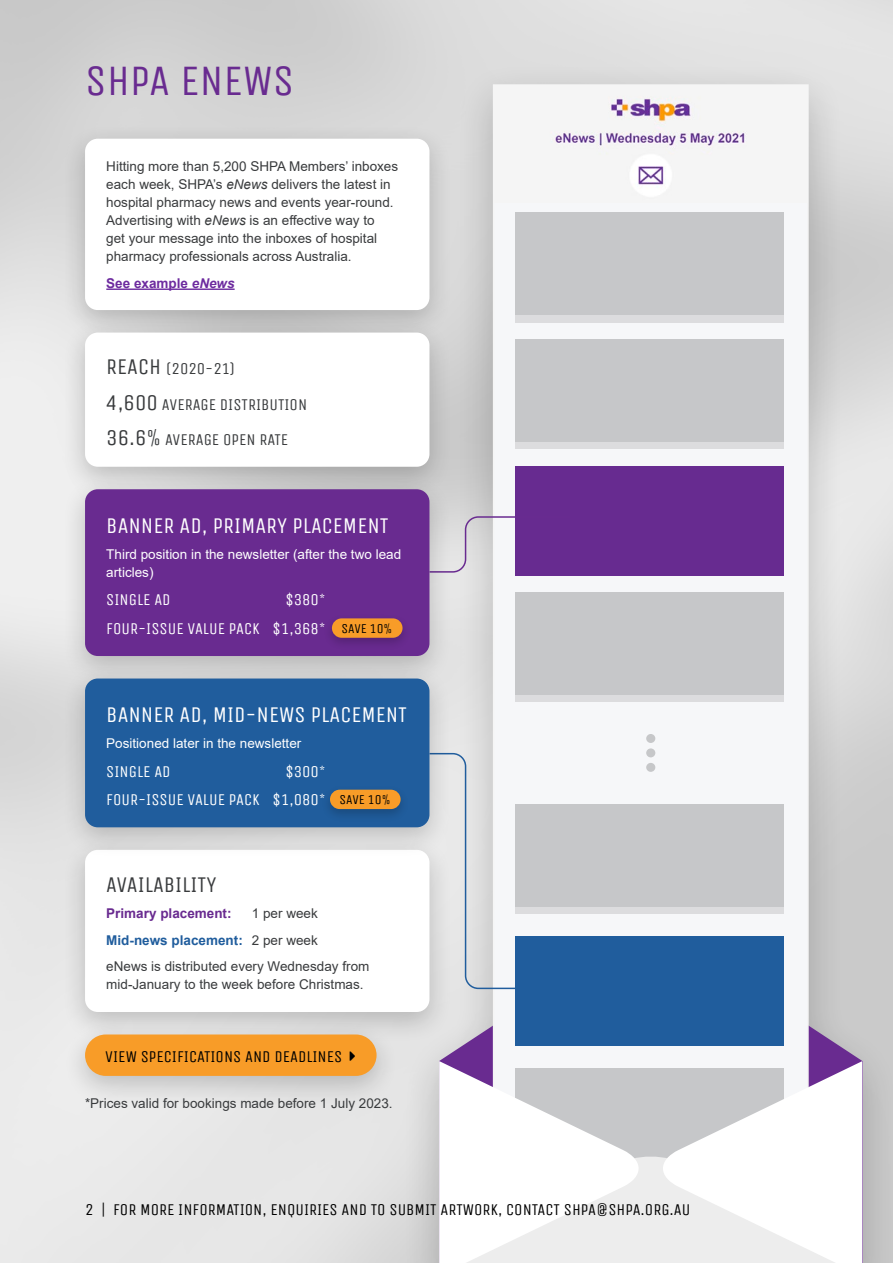
<style>
.page{position:relative;width:893px;height:1263px;background:#fff}
.page>*{position:absolute;margin:0;border:0;box-sizing:border-box;transform-origin:0 0}
.Secondary_heading{font:43.5px "Unica One";color:#692b90}
.Tertial_heading{font:22.5px "Unica One";color:#fff}
.Tertial_heading-2{font:22.5px "Unica One";color:#393b3d}
.Secondary_heading-2{font:16.5px "Unica One";color:#000}
.t1{font:16.5px "Unica One";color:#fff}
.Tertial_heading-3{font:16.5px "Unica One";color:#393b3d}
.t2{font:13.5px/18px "Arial";color:#393b3d}
.t3{font:13.5px/18px "Arial";color:#fff}
.t4{font:700 13.5px "Arial";color:#205d9d}
.t5{font:700 13.5px "Arial";color:#692b90}
.t6{font:700 13.5px "Arial";color:#6d2b9f}
.t7{font:13.5px "Unica One";color:#000}
.s1{font-style:italic}
.s2{font-size:22.5px}
.s3{font-weight:400;color:#393b3d}
</style>
<div class="page">
<div style="left:401px;top:61px;width:492px;height:1202px;background:#000;opacity:.2"></div>
<svg style="left:439px;top:932px;width:423px;height:129px;background:#b2a5ba"></svg>
<div style="left:493px;top:84px;width:316px;height:1117px;background:#f6f7f9;border:2px solid #f5f5f5"></div>
<div style="left:515px;top:315px;width:269px;height:8px;background:#dcdcde"></div>
<div style="left:515px;top:213px;width:269px;height:102px;background:#c6c7c9"></div>
<div style="left:515px;top:441px;width:269px;height:8px;background:#dcdcde"></div>
<div style="left:515px;top:339px;width:269px;height:102px;background:#c6c7c9"></div>
<div style="left:515px;top:694px;width:269px;height:8px;background:#dcdcde"></div>
<div style="left:515px;top:592px;width:269px;height:102px;background:#c6c7c9"></div>
<div style="left:515px;top:1068px;width:269px;height:102px;background:#c6c7c9"></div>
<div style="left:646px;top:734px;width:9px;height:9px;background:#c6c7c9;border-radius:50%"></div>
<div style="left:646px;top:748px;width:9px;height:9px;background:#c6c7c9;border-radius:50%"></div>
<svg style="left:644px;top:1156px;width:14px;height:107px"></svg>
<svg style="left:439px;top:1061px;width:205px;height:202px"></svg>
<svg style="left:658px;top:1061px;width:204px;height:202px"></svg>
<div style="left:61px;top:123px;width:392px;height:219px;background:#000;opacity:.2"></div>
<div style="left:85px;top:139px;width:344px;height:171px;background:#fff;border-radius:13px"></div>
<hr style="left:106px;top:288px;width:129px;height:2px;background:#6d2b9f">
<div style="left:61px;top:317px;width:392px;height:182px;background:#000;opacity:.2"></div>
<div style="left:85px;top:333px;width:344px;height:134px;background:#fff;border-radius:13px"></div>
<div style="left:61px;top:834px;width:392px;height:210px;background:#000;opacity:.2"></div>
<div style="left:85px;top:850px;width:344px;height:162px;background:#fff;border-radius:13px"></div>
<div style="left:62px;top:1019px;width:337px;height:89px;background:#000;opacity:.2"></div>
<div style="left:85px;top:1034px;width:292px;height:42px;background:#f89c28;border-radius:21px"></div>
<svg style="left:428px;top:466px;width:356px;height:109px;background:#7d4c9e"></svg>
<svg style="left:428px;top:752px;width:356px;height:294px"></svg>
<div style="left:61px;top:474px;width:392px;height:214px;background:#000;opacity:.2"></div>
<div style="left:85px;top:489px;width:344px;height:167px;background:#692b90;border-radius:13px"></div>
<div style="left:323px;top:614px;width:88px;height:37px;background:#000;opacity:.2"></div>
<div style="left:332px;top:618px;width:71px;height:20px;background:#f89c28;border-radius:10px"></div>
<div style="left:61px;top:663px;width:392px;height:197px;background:#000;opacity:.2"></div>
<div style="left:85px;top:678px;width:344px;height:149px;background:#205d9d;border-radius:13px"></div>
<div style="left:321px;top:785px;width:89px;height:38px;background:#000;opacity:.2"></div>
<div style="left:330px;top:790px;width:71px;height:19px;background:#f89c28;border-radius:10px"></div>
<img style="left:494px;top:85px;width:314px;height:117px">
<p class="Secondary_heading" style="left:85px;top:55px;width:211px">SHPA ENEWS</p>
<p class="t2" style="left:106px;top:157px;width:293px">Hitting more than 5,200 SHPA Members’ inboxes each week, SHPA’s <span class="s1">eNews</span> delivers the latest in hospital pharmacy news and events year-round.<br>Advertising with <span class="s1">eNews</span> is an effective way to<br>get your message into the inboxes of hospital pharmacy professionals across Australia.</p>
<p class="t6" style="left:106px;top:273px;width:130px">See example <span class="s1">eNews</span></p>
<p class="Tertial_heading-3" style="left:106px;top:359px;width:131px"><span class="s2">REACH</span> (2020-21)</p>
<h4 class="Tertial_heading-3" style="left:106px;top:395px;width:202px"><span class="s2">4,600</span> AVERAGE DISTRIBUTION</h4>
<h4 class="Tertial_heading-3" style="left:106px;top:430px;width:183px"><span class="s2">36.6%</span> AVERAGE OPEN RATE</h4>
<p class="Tertial_heading" style="left:106px;top:512px;width:284px">BANNER AD, PRIMARY PLACEMENT</p>
<p class="t3" style="left:106px;top:545px;width:296px">Third position in the newsletter (after the two lead articles)</p>
<h4 class="t1" style="left:106px;top:590px;width:66px">SINGLE AD</h4>
<h4 class="t1" style="left:285px;top:590px;width:41px">$380*</h4>
<h4 class="t1" style="left:106px;top:619px;width:221px">FOUR-ISSUE VALUE PACK $1,368*</h4>
<h4 class="t7" style="left:341px;top:620px;width:52px">SAVE 10%</h4>
<p class="Tertial_heading" style="left:106px;top:701px;width:302px">BANNER AD, MID-NEWS PLACEMENT</p>
<p class="t3" style="left:106px;top:735px;width:197px">Positioned later in the newsletter</p>
<h4 class="t1" style="left:106px;top:762px;width:66px">SINGLE AD</h4>
<h4 class="t1" style="left:285px;top:762px;width:41px">$300*</h4>
<h4 class="t1" style="left:106px;top:790px;width:221px">FOUR-ISSUE VALUE PACK $1,080*</h4>
<h4 class="t7" style="left:339px;top:792px;width:52px">SAVE 10%</h4>
<p class="Tertial_heading-2" style="left:106px;top:871px;width:112px">AVAILABILITY</p>
<p class="t5" style="left:106px;top:904px;width:127px">Primary placement:</p>
<p class="t2" style="left:252px;top:904px;width:68px">1 per week</p>
<p class="t4" style="left:106px;top:930px;width:213px">Mid-news placement: <span class="s3">2 per week</span></p>
<p class="t2" style="left:106px;top:957px;width:265px">eNews is distributed every Wednesday from mid-January to the week before Christmas.</p>
<h4 class="Secondary_heading-2" style="left:105px;top:1047px;width:239px">VIEW SPECIFICATIONS AND DEADLINES</h4>
<p class="t2" style="left:85px;top:1094px;width:309px">*Prices valid for bookings made before 1 July 2023.</p>
<p class="Secondary_heading-2" style="left:85px;top:1200px;width:607px">2 | FOR MORE INFORMATION, ENQUIRIES AND TO SUBMIT ARTWORK, CONTACT SHPA@SHPA.ORG.AU</p>
</div>
